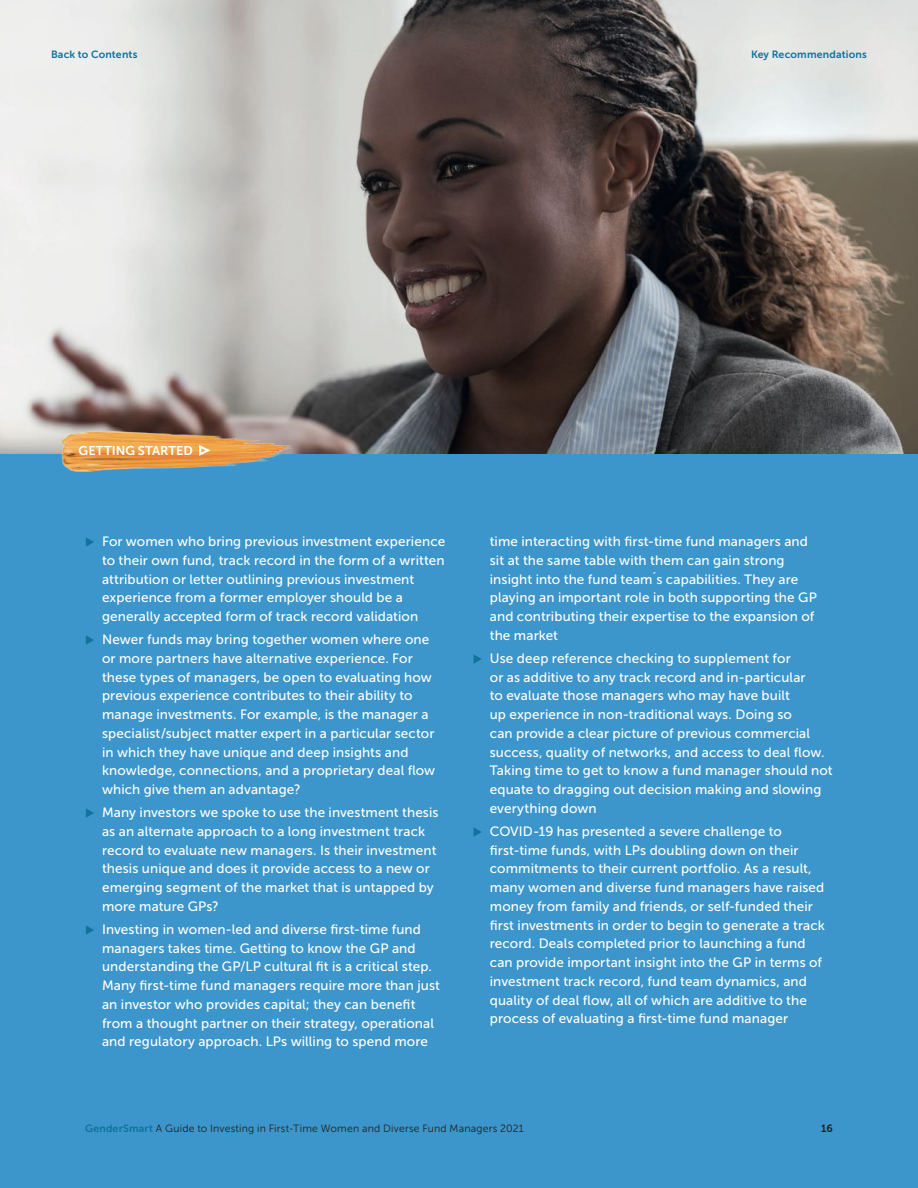
<style>
.page{position:relative;width:918px;height:1188px;background:#fff}
.page>*{position:absolute;margin:0;border:0;box-sizing:border-box;transform-origin:0 0}
.t1{font:13.5px/18.8px "Museo Sans 500";letter-spacing:.01em;color:#fff}
.t2{font:12.75px "Museo Sans 700";color:#fff}
.t3{font:10.5px "Museo Sans 300";letter-spacing:.02em;color:#231f20}
.t4{font:10.5px "Museo Sans 700";letter-spacing:.02em;color:#11729d}
.t5{font:10.5px "Museo Sans 700";color:#231f20}
.s1{font-family:"Museo Sans 700";color:#11729d}
</style>
<div class="page">
<img style="left:0;top:0;width:918px;height:455px">
<div style="left:0;top:455px;width:918px;height:733px;background:#3c96cb"></div>
<img style="left:62px;top:429px;width:231px;height:43px">
<svg style="left:199px;top:445px;width:11px;height:11px"></svg>
<p class="t4" style="left:51px;top:49px;width:88px">Back to Contents</p>
<p class="t4" style="left:751px;top:49px;width:117px">Key Recommendations</p>
<p class="t2" style="left:79px;top:443px;width:116px">GETTING STARTED</p>
<p class="t1" style="left:102px;top:532px;width:345px">For women who bring previous investment experience to their own fund, track record in the form of a written attribution or letter outlining previous investment experience from a former employer should be a generally accepted form of track record validation</p>
<p class="t1" style="left:102px;top:630px;width:335px">Newer funds may bring together women where one or more partners have alternative experience. For these types of managers, be open to evaluating how previous experience contributes to their ability to manage investments. For example, is the manager a specialist/subject matter expert in a particular sector in which they have unique and deep insights and knowledge, connections, and a proprietary deal flow which give them an advantage?</p>
<p class="t1" style="left:102px;top:803px;width:338px">Many investors we spoke to use the investment thesis as an alternate approach to a long investment track record to evaluate new managers. Is their investment thesis unique and does it provide access to a new or emerging segment of the market that is untapped by more mature GPs?</p>
<p class="t1" style="left:102px;top:920px;width:339px">Investing in women-led and diverse first-time fund managers takes time. Getting to know the GP and understanding the GP/LP cultural fit is a critical step.<br>Many first-time fund managers require more than just an investor who provides capital; they can benefit from a thought partner on their strategy, operational and regulatory approach. LPs willing to spend more</p>
<p class="t1" style="left:490px;top:532px;width:329px">time interacting with first-time fund managers and sit at the same table with them can gain strong insight into the fund team´s capabilities. They are playing an important role in both supporting the GP and contributing their expertise to the expansion of the market</p>
<p class="t1" style="left:490px;top:649px;width:344px">Use deep reference checking to supplement for<br>or as additive to any track record and in-particular<br>to evaluate those managers who may have built<br>up experience in non-traditional ways. Doing so<br>can provide a clear picture of previous commercial success, quality of networks, and access to deal flow.<br>Taking time to get to know a fund manager should not equate to dragging out decision making and slowing everything down</p>
<p class="t1" style="left:490px;top:822px;width:337px">COVID-19 has presented a severe challenge to first-time funds, with LPs doubling down on their commitments to their current portfolio. As a result, many women and diverse fund managers have raised money from family and friends, or self-funded their first investments in order to begin to generate a track record. Deals completed prior to launching a fund can provide important insight into the GP in terms of investment track record, fund team dynamics, and quality of deal flow, all of which are additive to the process of evaluating a first-time fund manager</p>
<p class="t3" style="left:85px;top:1122px;width:440px"><span class="s1">GenderSmart</span> A Guide to Investing in First-Time Women and Diverse Fund Managers 2021</p>
<p class="t5" style="left:821px;top:1122px;width:13px">16</p>
</div>
